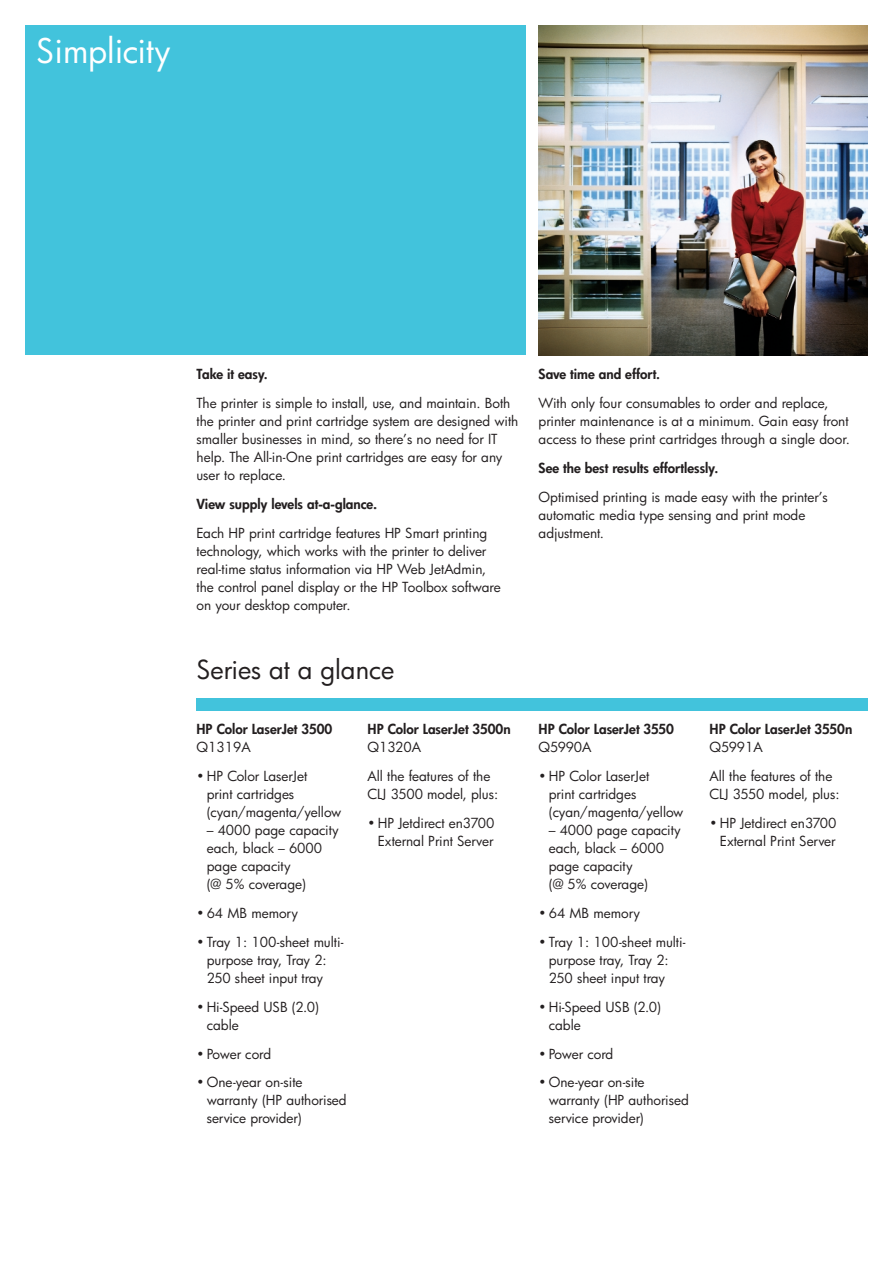
<style>
.page{position:relative;width:893px;height:1262px;background:#fff}
.page>*{position:absolute;margin:0;border:0;box-sizing:border-box;transform-origin:0 0}
.t1{font:33px "Futura";color:#fff}
.t2{font:25.5px "Futura";color:#231f20}
.t3{font:13.5px/18px "Futura";color:#231f20}
.t4{font:800 13.5px "Futura";color:#231f20}
.t5{font:13.5px "Futura";letter-spacing:-.025em;color:#231f20}
</style>
<div class="page">
<div style="left:196px;top:698px;width:671px;height:12px;background:#42c3dc"></div>
<div style="left:26px;top:26px;width:500px;height:329px;background:#42c3dc"></div>
<img style="left:539px;top:26px;width:328px;height:329px">
<h1 class="t1" style="left:36px;top:36px;width:136px">Simplicity</h1>
<p class="t4" style="left:196px;top:367px;width:73px">Take it easy.</p>
<p class="t3" style="left:196px;top:395px;width:323px">The printer is simple to install, use, and maintain. Both the printer and print cartridge system are designed with smaller businesses in mind, so there’s no need for IT help. The All-in-One print cartridges are easy for any user to replace.</p>
<p class="t4" style="left:196px;top:497px;width:182px">View supply levels at-a-glance.</p>
<p class="t3" style="left:196px;top:525px;width:306px">Each HP print cartridge features HP Smart printing technology, which works with the printer to deliver real-time status information via HP Web JetAdmin, the control panel display or the HP Toolbox software on your desktop computer.</p>
<h2 class="t2" style="left:196px;top:658px;width:199px">Series at a glance</h2>
<p class="t4" style="left:196px;top:723px;width:137px">HP Color LaserJet 3500</p>
<p class="t3" style="left:196px;top:739px;width:56px">Q1319A</p>
<p class="t3" style="left:207px;top:768px;width:136px;text-indent:-10px">• HP Color LaserJet<br>print cartridges (cyan/magenta/yellow</p>
<p class="t3" style="left:207px;top:822px;width:134px">– 4000 page capacity each, black – 6000 page capacity<br>(@ 5% coverage)</p>
<p class="t3" style="left:196px;top:905px;width:103px">• 64 MB memory</p>
<p class="t3" style="left:207px;top:934px;width:138px;text-indent:-10px">• Tray 1: 100-sheet multi&shy;purpose tray, Tray 2:<br>250 sheet input tray</p>
<p class="t3" style="left:207px;top:999px;width:114px;text-indent:-10px">• Hi-Speed USB (2.0) cable</p>
<p class="t5" style="left:196px;top:1047px;width:76px">• Power cord</p>
<p class="t3" style="left:207px;top:1074px;width:141px;text-indent:-10px">• One-year on-site warranty (HP authorised service provider)</p>
<p class="t4" style="left:367px;top:723px;width:144px">HP Color LaserJet 3500n</p>
<p class="t3" style="left:367px;top:734px;width:124px;line-height:28.8px">Q1320A<br>All the features of the</p>
<p class="t3" style="left:367px;top:786px;width:132px">CLJ 3500 model, plus:</p>
<p class="t3" style="left:367px;top:815px;width:128px;text-align:right">• HP Jetdirect en3700<br>External Print Server</p>
<p class="t4" style="left:538px;top:367px;width:123px">Save time and effort.</p>
<p class="t3" style="left:538px;top:395px;width:313px">With only four consumables to order and replace, printer maintenance is at a minimum. Gain easy front access to these print cartridges through a single door.</p>
<p class="t4" style="left:538px;top:461px;width:181px">See the best results effortlessly.</p>
<p class="t3" style="left:538px;top:489px;width:291px">Optimised printing is made easy with the printer’s automatic media type sensing and print mode adjustment.</p>
<p class="t4" style="left:538px;top:723px;width:137px">HP Color LaserJet 3550</p>
<p class="t3" style="left:538px;top:739px;width:54px">Q5990A</p>
<p class="t3" style="left:549px;top:768px;width:136px;text-indent:-10px">• HP Color LaserJet<br>print cartridges (cyan/magenta/yellow</p>
<p class="t3" style="left:549px;top:822px;width:134px">– 4000 page capacity each, black – 6000 page capacity<br>(@ 5% coverage)</p>
<p class="t3" style="left:538px;top:905px;width:103px">• 64 MB memory</p>
<p class="t3" style="left:549px;top:934px;width:138px;text-indent:-10px">• Tray 1: 100-sheet multi&shy;purpose tray, Tray 2:<br>250 sheet input tray</p>
<p class="t3" style="left:549px;top:998px;width:114px;text-indent:-10px">• Hi-Speed USB (2.0) cable</p>
<p class="t5" style="left:538px;top:1047px;width:76px">• Power cord</p>
<p class="t3" style="left:549px;top:1074px;width:141px;text-indent:-10px">• One-year on-site warranty (HP authorised service provider)</p>
<p class="t4" style="left:709px;top:723px;width:144px">HP Color LaserJet 3550n</p>
<p class="t3" style="left:709px;top:734px;width:124px;line-height:28.8px">Q5991A<br>All the features of the</p>
<p class="t3" style="left:709px;top:786px;width:131px">CLJ 3550 model, plus:</p>
<p class="t3" style="left:709px;top:815px;width:128px;text-align:right">• HP Jetdirect en3700<br>External Print Server</p>
</div>
